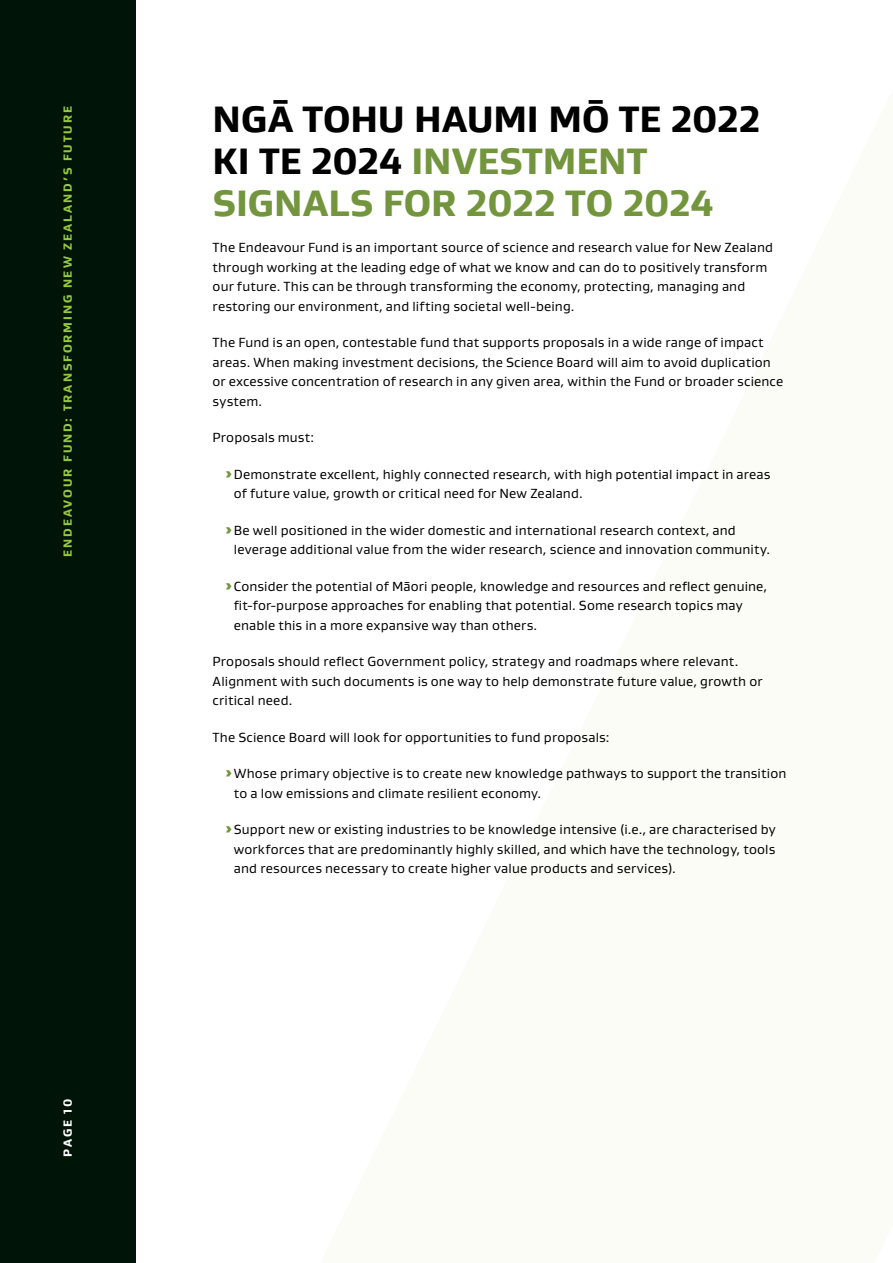
<style>
.page{position:relative;width:893px;height:1263px;background:#fff}
.page>*{position:absolute;margin:0;border:0;box-sizing:border-box;transform-origin:0 0}
.t1{font:800 37.5px/42px "Gustan";color:#73953d}
.t2{font:13.5px/19.5px "Gustan";letter-spacing:.01em;color:#000}
.t3{font:800 12px "Gustan";letter-spacing:.16em;color:#97c93d}
.t4{font:800 12px "Gustan";letter-spacing:.14em;color:#fff}
.s1{color:#000}
</style>
<div class="page">
<div style="left:0;top:0;width:136px;height:1263px;background:#001407"></div>
<p class="t3" style="left:60px;top:557px;width:452px;rotate:-90deg">ENDEAVOUR FUND: TRANSFORMING NEW ZEALAND’S FUTURE</p>
<h1 class="t1" style="left:213px;top:97px;width:549px"><span class="s1">NGĀ TOHU HAUMI MŌ TE 2022<br>KI TE 2024</span> INVESTMENT<br>SIGNALS FOR 2022 TO 2024</h1>
<p class="t2" style="left:213px;top:237px;width:562px">The Endeavour Fund is an important source of science and research value for New Zealand through working at the leading edge of what we know and can do to positively transform our future. This can be through transforming the economy, protecting, managing and restoring our environment, and lifting societal well-being.</p>
<p class="t2" style="left:213px;top:332px;width:572px">The Fund is an open, contestable fund that supports proposals in a wide range of impact areas. When making investment decisions, the Science Board will aim to avoid duplication or excessive concentration of research in any given area, within the Fund or broader science system.</p>
<p class="t2" style="left:213px;top:427px;width:103px">Proposals must:</p>
<p class="t2" style="left:234px;top:464px;width:538px">Demonstrate excellent, highly connected research, with high potential impact in areas of future value, growth or critical need for New Zealand.</p>
<p class="t2" style="left:234px;top:520px;width:538px">Be well positioned in the wider domestic and international research context, and leverage additional value from the wider research, science and innovation community.</p>
<p class="t2" style="left:234px;top:576px;width:535px">Consider the potential of Māori people, knowledge and resources and refect genuine, ft-for-purpose approaches for enabling that potential. Some research topics may enable this in a more expansive way than others.</p>
<p class="t2" style="left:213px;top:651px;width:551px">Proposals should refect Government policy, strategy and roadmaps where relevant.<br>Alignment with such documents is one way to help demonstrate future value, growth or critical need.</p>
<p class="t2" style="left:213px;top:727px;width:398px">The Science Board will look for opportunities to fund proposals:</p>
<p class="t2" style="left:234px;top:763px;width:554px">Whose primary objective is to create new knowledge pathways to support the transition to a low emissions and climate resilient economy.</p>
<p class="t2" style="left:234px;top:819px;width:543px;text-align:justify">Support new or existing industries to be knowledge intensive (i.e., are characterised by workforces that are predominantly highly skilled, and which have the technology, tools and resources necessary to create higher value products and services).</p>
<p class="t4" style="left:60px;top:1157px;width:60px;rotate:-90deg">PAGE 10</p>
</div>
